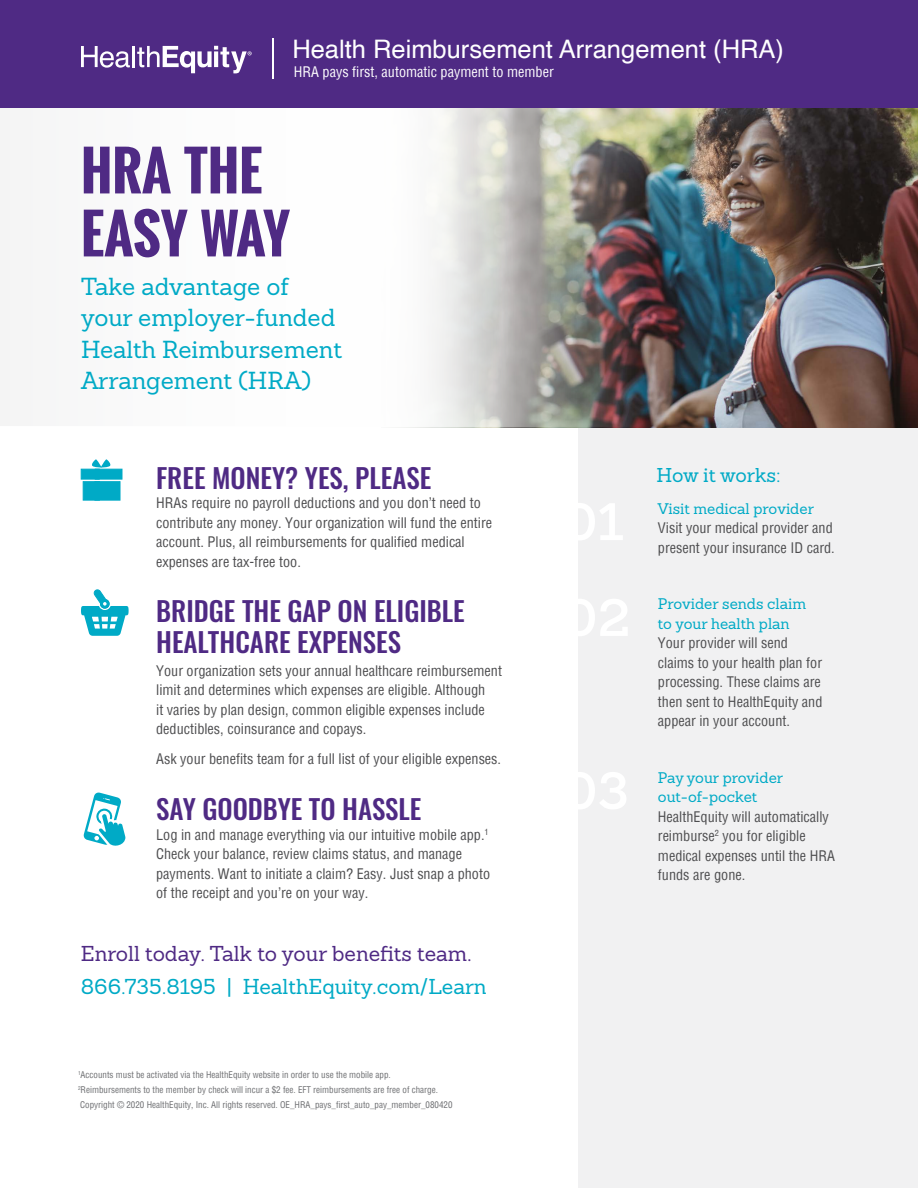
<style>
.page{position:relative;width:918px;height:1188px;background:#fff}
.page>*{position:absolute;margin:0;border:0;box-sizing:border-box;transform-origin:0 0}
.t1{font:700 53.25px/63px "Oswald";color:#4f2a84}
.t2{font:500 27px/31.5px "Oswald";color:#4f2a84}
.t3{font:25.65px "Helvetica";color:#fff}
.t4{font:25.5px "Helvetica";color:#fff}
.t5{font:24px/31.5px "Sanchez Slab";color:#00aac6}
.t6{font:21px "Sanchez Slab";color:#4f2a84}
.t7{font:21px "Sanchez Slab";color:#00aac6}
.t8{font:19.5px "Sanchez Slab";letter-spacing:-.005em;color:#00aac6}
.t9{font:15px/19.5px "Sanchez Slab";color:#00aac6}
.t10{font:condensed 14.25px/19.5px "Helvetica";color:#4d4d4f}
.t11{font:condensed 14.25px "Helvetica";color:#fff}
.t12{font:condensed 9px/15px "Helvetica";color:#6d6e71}
</style>
<div class="page">
<div style="left:579px;top:394px;width:339px;height:794px;background:#f1f1f2"></div>
<div style="left:95px;top:469px;width:27px;height:10px;background:#00aac6;border:1px solid #00aac6"></div>
<div style="left:95px;top:481px;width:25px;height:19px;background:#00aac6;border:1px solid #00aac6"></div>
<div style="left:81px;top:469px;width:18px;height:10px;background:#00aac6;border:1px solid #00aac6"></div>
<div style="left:83px;top:481px;width:17px;height:19px;background:#00aac6;border:1px solid #00aac6"></div>
<svg style="left:92px;top:459px;width:19px;height:9px"></svg>
<svg style="left:84px;top:793px;width:42px;height:53px"></svg>
<svg style="left:81px;top:589px;width:48px;height:47px"></svg>
<img style="left:648px;top:107px;width:270px;height:321px">
<img style="left:579px;top:107px;width:69px;height:321px">
<svg style="left:518px;top:107px;width:61px;height:321px;background:#a6a79d"></svg>
<svg style="left:0;top:107px;width:337px;height:319px"></svg>
<svg style="left:337px;top:107px;width:181px;height:321px"></svg>
<div style="left:0;top:0;width:918px;height:107px;background:#4f2a84"></div>
<svg style="left:81px;top:46px;width:49px;height:22px"></svg>
<hr style="left:132px;top:46px;width:3px;height:21px;background:#fff">
<svg style="left:137px;top:46px;width:115px;height:27px"></svg>
<hr style="left:272px;top:38px;width:2px;height:41px;background:#fff">
<h3 class="t4" style="left:292px;top:30px;width:493px">Health Reimbursement Arrangement (HRA)</h3>
<p class="t11" style="left:294px;top:63px;width:262px">HRA pays first, automatic payment to member</p>
<h3 class="t3" style="left:292px;top:39px;width:140px">WageWorks</h3>
<h1 class="t1" style="left:81px;top:139px;width:211px">HRA THE<br>EASY WAY</h1>
<h3 class="t5" style="left:81px;top:270px;width:262px">Take advantage of your employer-funded<br>Health Reimbursement<br>Arrangement (HRA)</h3>
<h2 class="t2" style="left:156px;top:464px;width:277px">FREE MONEY? YES, PLEASE</h2>
<p class="t10" style="left:156px;top:493px;width:337px">HRAs require no payroll deductions and you don’t need to contribute any money. Your organization will fund the entire account. Plus, all reimbursements for qualified medical expenses are tax-free too.</p>
<h2 class="t2" style="left:156px;top:597px;width:310px">BRIDGE THE GAP ON ELIGIBLE<br>HEALTHCARE EXPENSES</h2>
<p class="t10" style="left:156px;top:661px;width:347px">Your organization sets your annual healthcare reimbursement limit and determines which expenses are eligible. Although<br>it varies by plan design, common eligible expenses include deductibles, coinsurance and copays.</p>
<p class="t10" style="left:156px;top:749px;width:347px">Ask your benefits team for a full list of your eligible expenses.</p>
<h2 class="t2" style="left:156px;top:795px;width:267px">SAY GOODBYE TO HASSLE</h2>
<p class="t10" style="left:156px;top:824px;width:335px">Log in and manage everything via our intuitive mobile app.<sup>1<br></sup>Check your balance, review claims status, and manage payments. Want to initiate a claim? Easy. Just snap a photo of the receipt and you’re on your way.</p>
<h3 class="t6" style="left:81px;top:940px;width:392px">Enroll today. Talk to your benefits team.</h3>
<h3 class="t7" style="left:81px;top:972px;width:407px">866.735.8195 | HealthEquity.com/Learn</h3>
<p class="t12" style="left:78px;top:1067px;width:376px"><sup>1</sup>Accounts must be activated via the HealthEquity website in order to use the mobile app.<br><sup>2</sup>Reimbursements to the member by check will incur a $2 fee. EFT reimbursements are free of charge.<br>Copyright © 2020 HealthEquity, Inc. All rights reserved. OE_HRA_pays_first_auto_pay_member_080420</p>
<h3 class="t8" style="left:657px;top:462px;width:126px">How it works:</h3>
<p class="t9" style="left:658px;top:498px;width:158px">Visit medical provider</p>
<p class="t10" style="left:658px;top:518px;width:178px">Visit your medical provider and present your insurance ID card.</p>
<p class="t9" style="left:658px;top:594px;width:150px">Provider sends claim to your health plan</p>
<p class="t10" style="left:658px;top:633px;width:166px">Your provider will send claims to your health plan for processing. These claims are then sent to HealthEquity and appear in your account.</p>
<p class="t9" style="left:658px;top:767px;width:127px">Pay your provider out-of-pocket</p>
<p class="t10" style="left:658px;top:807px;width:179px">HealthEquity will automatically reimburse<sup>2</sup> you for eligible medical expenses until the HRA funds are gone.</p>
</div>
